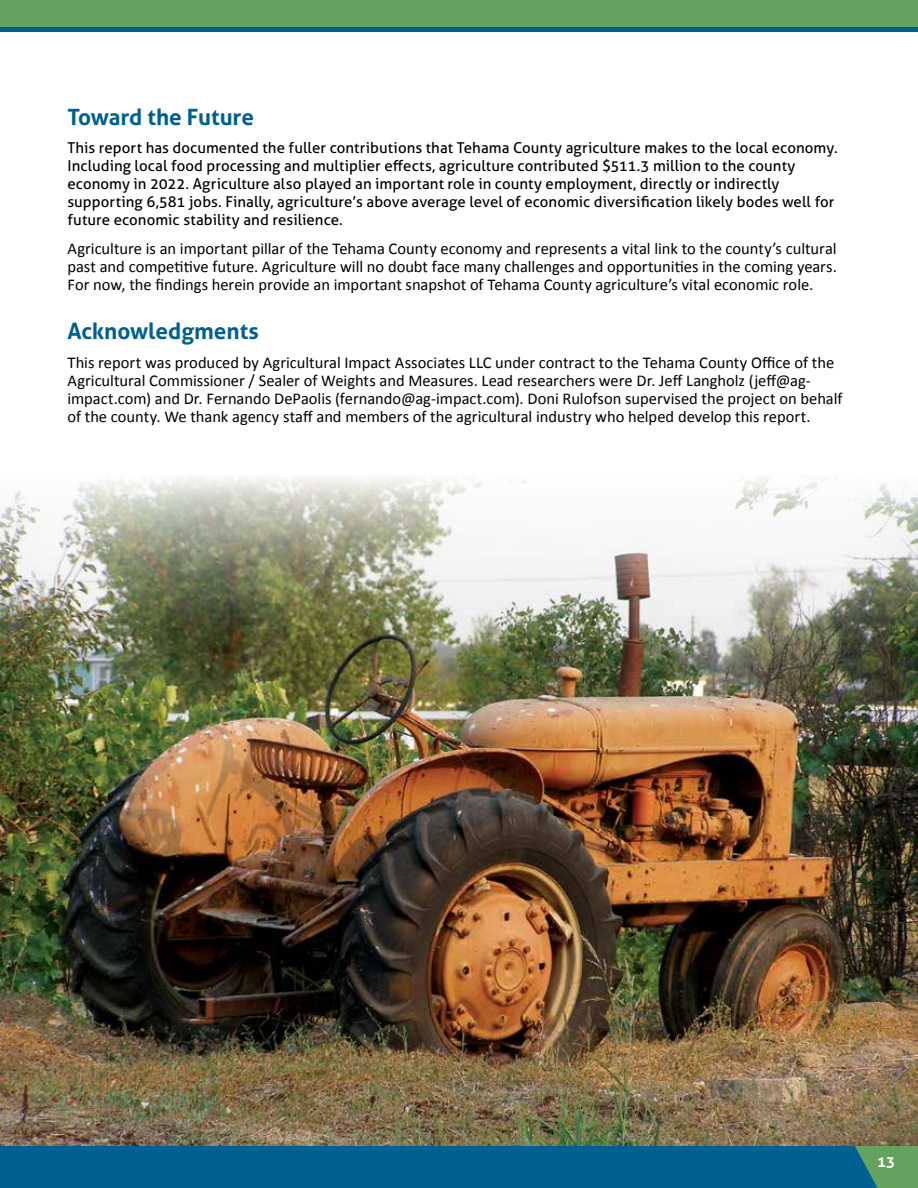
<style>
.page{position:relative;width:918px;height:1188px;background:#fff}
.page>*{position:absolute;margin:0;border:0;box-sizing:border-box;transform-origin:0 0}
.t1{font:700 22.5px "Aller";color:#006091}
.t2{font:16.5px/18px "Calibri";color:#000;text-align:justify}
.t3{font:15px/18px "Aller";letter-spacing:.005em;color:#000}
.t4{font:700 15px "Aller";color:#fff}
</style>
<div class="page">
<div style="left:0;top:0;width:918px;height:32px;background:#006091"></div>
<div style="left:0;top:0;width:918px;height:27px;background:#64a260"></div>
<div style="left:0;top:1146px;width:918px;height:42px;background:#006091"></div>
<svg style="left:855px;top:1146px;width:63px;height:42px"></svg>
<img style="left:0;top:478px;width:918px;height:668px">
<h1 class="t1" style="left:68px;top:103px;width:188px">Toward the Future</h1>
<p class="t3" style="left:68px;top:139px;width:772px">This report has documented the fuller contributions that Tehama County agriculture makes to the local economy.<br>Including local food processing and multiplier effects, agriculture contributed $511.3 million to the county economy in 2022. Agriculture also played an important role in county employment, directly or indirectly supporting 6,581 jobs. Finally, agriculture’s above average level of economic diversification likely bodes well for future economic stability and resilience.</p>
<p class="t2" style="left:68px;top:239px;width:771px">Agriculture is an important pillar of the Tehama County economy and represents a vital link to the county’s cultural past and competitive future. Agriculture will no doubt face many challenges and opportunities in the coming years.<br>For now, the findings herein provide an important snapshot of Tehama County agriculture’s vital economic role.</p>
<h1 class="t1" style="left:68px;top:317px;width:193px">Acknowledgments</h1>
<p class="t2" style="left:68px;top:352px;width:777px;text-align:left">This report was produced by Agricultural Impact Associates LLC under contract to the Tehama County Office of the Agricultural Commissioner / Sealer of Weights and Measures. Lead researchers were Dr. Jeff Langholz (jeff@ag&shy;impact.com) and Dr. Fernando DePaolis (fernando@ag-impact.com). Doni Rulofson supervised the project on behalf of the county. We thank agency staff and members of the agricultural industry who helped develop this report.</p>
<p class="t4" style="left:877px;top:1153px;width:19px">13</p>
</div>
